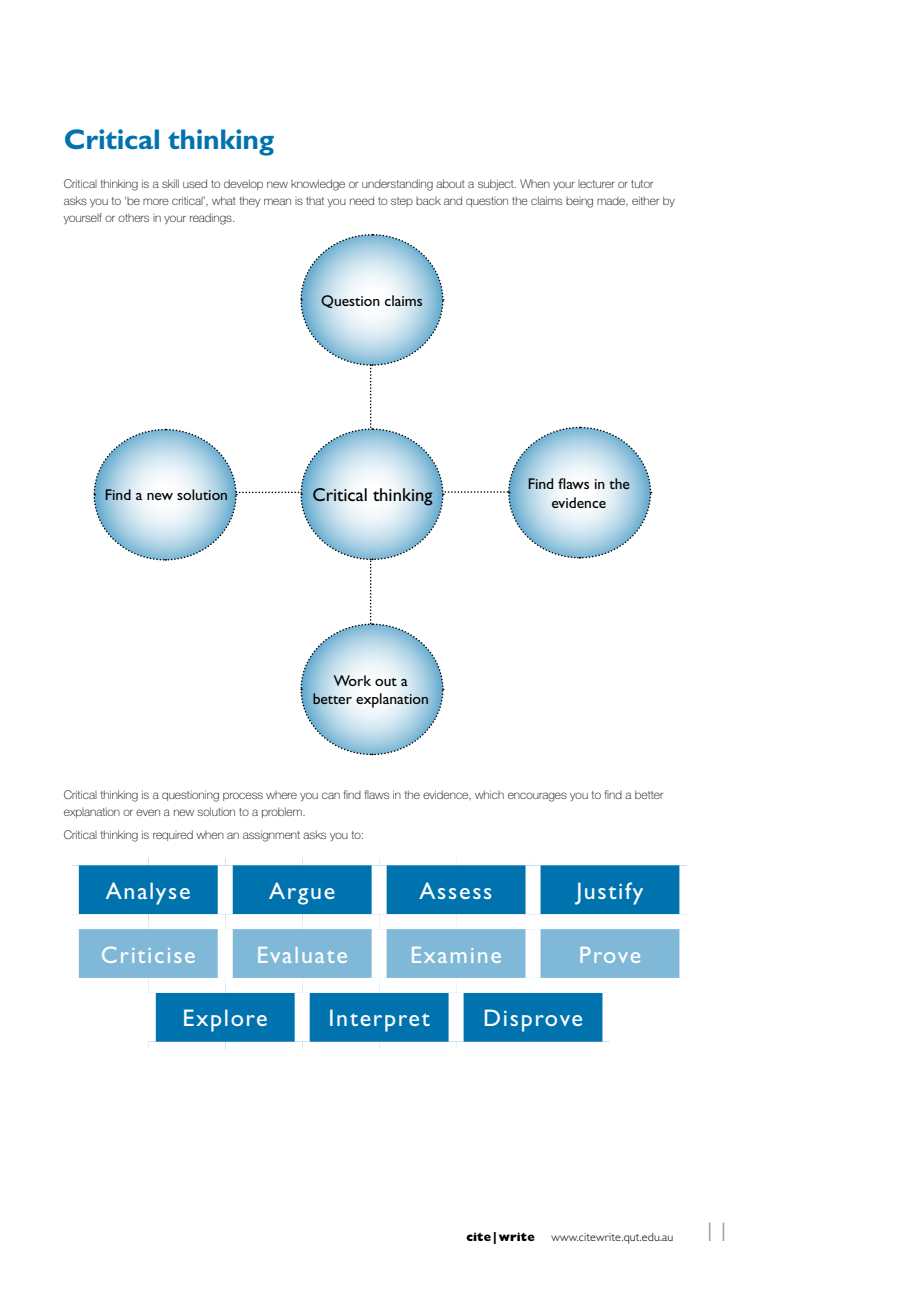
<style>
.page{position:relative;width:915px;height:1302px;background:#fff}
.page>*{position:absolute;margin:0;border:0;box-sizing:border-box;transform-origin:0 0}
.t1{font:700 28.5px "Gill Sans";letter-spacing:-.01em;color:#0073ae}
.t2{font:300 27px "Gill Sans";color:#939598}
.t3{font:24px "Gill Sans";letter-spacing:.07em;color:#fff}
.t4{font:18.75px "Gill Sans";color:#000}
.t5{font:15.6px/18.8px "Gill Sans";color:#000;text-align:center}
.t6{font:100 12px/17.2px "Helvetica Neue";color:#000}
.t7{font:300 12px "Gill Sans";letter-spacing:.01em;color:#000}
.t8{font:800 12px "Gill Sans";letter-spacing:.01em;color:#000}
</style>
<div class="page">
<svg style="left:93px;top:234px;width:558px;height:522px"></svg>
<div style="left:79px;top:865px;width:600px;height:48px;background:#0073ae"></div>
<svg style="left:79px;top:928px;width:600px;height:113px;background:#61a8cd"></svg>
<div style="left:218px;top:865px;width:15px;height:48px;background:#fff"></div>
<div style="left:371px;top:865px;width:15px;height:48px;background:#fff"></div>
<div style="left:525px;top:865px;width:15px;height:48px;background:#fff"></div>
<div style="left:218px;top:928px;width:15px;height:49px;background:#fff"></div>
<div style="left:371px;top:928px;width:15px;height:49px;background:#fff"></div>
<div style="left:525px;top:928px;width:15px;height:49px;background:#fff"></div>
<div style="left:64px;top:977px;width:84px;height:15px;background:#fff"></div>
<div style="left:148px;top:977px;width:77px;height:15px;background:#fff"></div>
<div style="left:141px;top:992px;width:15px;height:49px;background:#fff"></div>
<div style="left:225px;top:977px;width:77px;height:15px;background:#fff"></div>
<div style="left:302px;top:977px;width:77px;height:15px;background:#fff"></div>
<div style="left:294px;top:992px;width:15px;height:49px;background:#fff"></div>
<div style="left:379px;top:977px;width:77px;height:15px;background:#fff"></div>
<div style="left:456px;top:977px;width:77px;height:15px;background:#fff"></div>
<div style="left:448px;top:992px;width:15px;height:49px;background:#fff"></div>
<div style="left:533px;top:977px;width:76px;height:15px;background:#fff"></div>
<div style="left:609px;top:977px;width:85px;height:15px;background:#fff"></div>
<div style="left:602px;top:992px;width:15px;height:49px;background:#fff"></div>
<h1 class="t1" style="left:64px;top:122px;width:212px">Critical thinking</h1>
<p class="t6" style="left:64px;top:175px;width:612px">Critical thinking is a skill used to develop new knowledge or understanding about a subject. When your lecturer or tutor asks you to ‘be more critical’, what they mean is that you need to step back and question the claims being made, either by yourself or others in your readings.</p>
<h3 class="t5" style="left:105px;top:486px;width:125px">Find a new solution</h3>
<h3 class="t5" style="left:321px;top:291px;width:103px">Question claims</h3>
<h3 class="t5" style="left:527px;top:474px;width:104px">Find flaws in the</h3>
<h3 class="t4" style="left:312px;top:484px;width:121px">Critical thinking</h3>
<h3 class="t5" style="left:551px;top:493px;width:56px">evidence</h3>
<h3 class="t5" style="left:312px;top:671px;width:118px">Work out a better explanation</h3>
<p class="t6" style="left:64px;top:786px;width:601px">Critical thinking is a questioning process where you can find flaws in the evidence, which encourages you to find a better explanation or even a new solution to a problem.</p>
<p class="t6" style="left:64px;top:825px;width:302px">Critical thinking is required when an assignment asks you to:</p>
<h3 class="t3" style="left:106px;top:876px;width:86px">Analyse</h3>
<h3 class="t3" style="left:269px;top:876px;width:67px">Argue</h3>
<h3 class="t3" style="left:419px;top:876px;width:74px">Assess</h3>
<h3 class="t3" style="left:576px;top:876px;width:68px">Justify</h3>
<h3 class="t3" style="left:101px;top:940px;width:96px">Criticise</h3>
<h3 class="t3" style="left:256px;top:940px;width:93px">Evaluate</h3>
<h3 class="t3" style="left:410px;top:940px;width:93px">Examine</h3>
<h3 class="t3" style="left:578px;top:940px;width:64px">Prove</h3>
<h3 class="t3" style="left:182px;top:1004px;width:87px">Explore</h3>
<h3 class="t3" style="left:328px;top:1004px;width:102px">Interpret</h3>
<h3 class="t3" style="left:483px;top:1004px;width:101px">Disprove</h3>
<p class="t8" style="left:466px;top:1229px;width:70px">cite|write</p>
<p class="t7" style="left:551px;top:1229px;width:123px">www.citewrite.qut.edu.au</p>
<h2 class="t2" style="left:703px;top:1216px;width:28px">11</h2>
</div>
